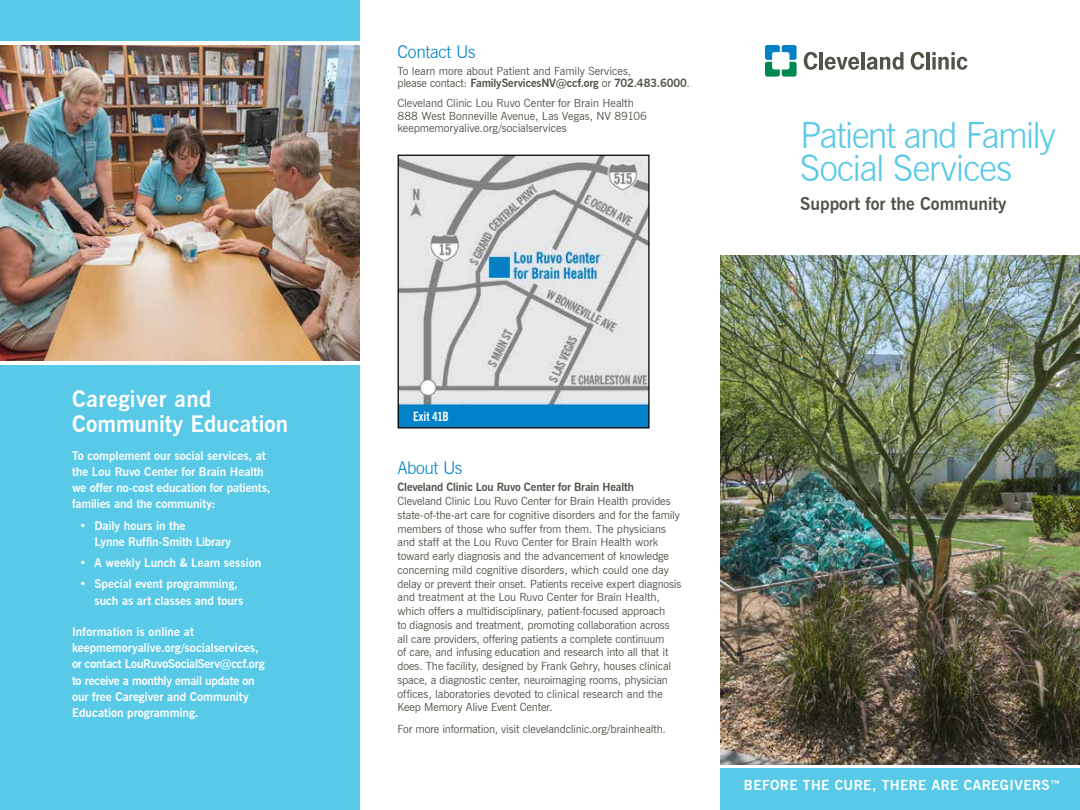
<style>
.page{position:relative;width:1080px;height:810px;background:#fff}
.page>*{position:absolute;margin:0;border:0;box-sizing:border-box;transform-origin:0 0}
.t1{font:300 36.25px/33.8px "News Gothic BT";letter-spacing:-.04em;color:#58c9e7}
.t2{font:700 22.5px/25px "News Gothic BT";letter-spacing:.005em;color:#fff}
.t3{font:700 17.5px "News Gothic BT";color:#54534a}
.t4{font:300 17.5px "News Gothic BT";letter-spacing:-.02em;color:#0081c6}
.t5{font:700 13.75px "News Gothic BT";letter-spacing:.025em;color:#fff}
.t6{font:700 condensed 12.75px "News Gothic BT";color:#fff}
.t7{font:700 11.88px/16.2px "News Gothic BT";letter-spacing:-.005em;color:#fff}
.t8{font:11.25px/13.8px "News Gothic BT";letter-spacing:-.01em;color:#54534a}
.t9{font:700 11.25px "News Gothic BT";letter-spacing:-.015em;color:#54534a}
.s1{font-weight:700}
</style>
<div class="page">
<img style="left:720px;top:255px;width:360px;height:510px">
<div style="left:0;top:0;width:360px;height:810px;background:#58c9e7"></div>
<svg style="left:765px;top:45px;width:32px;height:32px"></svg>
<svg style="left:804px;top:52px;width:13px;height:18px"></svg>
<hr style="left:819px;top:52px;width:4px;height:17px;background:#54534a">
<svg style="left:825px;top:57px;width:34px;height:13px"></svg>
<hr style="left:861px;top:52px;width:4px;height:17px;background:#54534a">
<svg style="left:911px;top:52px;width:13px;height:18px"></svg>
<hr style="left:926px;top:52px;width:4px;height:17px;background:#54534a">
<svg style="left:932px;top:52px;width:36px;height:18px"></svg>
<svg style="left:867px;top:52px;width:37px;height:18px"></svg>
<img style="left:400px;top:157px;width:248px;height:269px">
<div style="left:398px;top:155px;width:252px;height:273px;border:1px solid #000"></div>
<div style="left:720px;top:768px;width:360px;height:42px;background:#58c9e7"></div>
<img style="left:0;top:45px;width:360px;height:316px">
<hr style="left:0;top:41px;width:385px;height:4px;background:#fff">
<hr style="left:0;top:361px;width:385px;height:4px;background:#fff">
<h2 class="t2" style="left:72px;top:386px;width:218px">Caregiver and<br>Community Education</h2>
<p class="t7" style="left:72px;top:447px;width:200px">To complement our social services, at the Lou Ruvo Center for Brain Health we offer no-cost education for patients, families and the community:</p>
<p class="t7" style="left:95px;top:517px;width:138px;text-indent:-15px">• Daily hours in the<br>Lynne Ruffin-Smith Library</p>
<p class="t7" style="left:80px;top:555px;width:183px">• A weekly Lunch &amp; Learn session</p>
<p class="t7" style="left:95px;top:576px;width:150px;text-indent:-15px">• Special event programming, such as art classes and tours</p>
<p class="t7" style="left:72px;top:623px;width:194px">Information is online at keepmemoryalive.org/socialservices, or contact LouRuvoSocialServ@ccf.org to receive a monthly email update on our free Caregiver and Community Education programming.</p>
<h3 class="t4" style="left:398px;top:42px;width:80px">Contact Us</h3>
<p class="t8" style="left:398px;top:64px;width:294px;line-height:12.5px">To learn more about Patient and Family Services,<br>please contact: <span class="s1">FamilyServicesNV@ccf.org</span> or <span class="s1">702.483.6000</span>.</p>
<p class="t8" style="left:397px;top:97px;width:251px;line-height:12.5px">Cleveland Clinic Lou Ruvo Center for Brain Health<br>888 West Bonneville Avenue, Las Vegas, NV 89106 keepmemoryalive.org/socialservices</p>
<h1 class="t1" style="left:800px;top:118px;width:257px">Patient and Family<br>Social Services</h1>
<h3 class="t3" style="left:800px;top:193px;width:208px">Support for the Community</h3>
<p class="t6" style="left:413px;top:409px;width:37px">Exit 41B</p>
<h3 class="t4" style="left:398px;top:457px;width:66px">About Us</h3>
<p class="t9" style="left:398px;top:480px;width:238px">Cleveland Clinic Lou Ruvo Center for Brain Health</p>
<p class="t8" style="left:398px;top:494px;width:285px">Cleveland Clinic Lou Ruvo Center for Brain Health provides state-of-the-art care for cognitive disorders and for the family members of those who suffer from them. The physicians and staff at the Lou Ruvo Center for Brain Health work toward early diagnosis and the advancement of knowledge concerning mild cognitive disorders, which could one day delay or prevent their onset. Patients receive expert diagnosis and treatment at the Lou Ruvo Center for Brain Health, which offers a multidisciplinary, patient-focused approach<br>to diagnosis and treatment, promoting collaboration across all care providers, offering patients a complete continuum<br>of care, and infusing education and research into all that it does. The facility, designed by Frank Gehry, houses clinical space, a diagnostic center, neuroimaging rooms, physician offices, laboratories devoted to clinical research and the Keep Memory Alive Event Center.</p>
<p class="t8" style="left:398px;top:722px;width:270px">For more information, visit clevelandclinic.org/brainhealth.</p>
<p class="t5" style="left:744px;top:777px;width:318px">BEFORE THE CURE, THERE ARE CAREGIVERS™</p>
</div>
